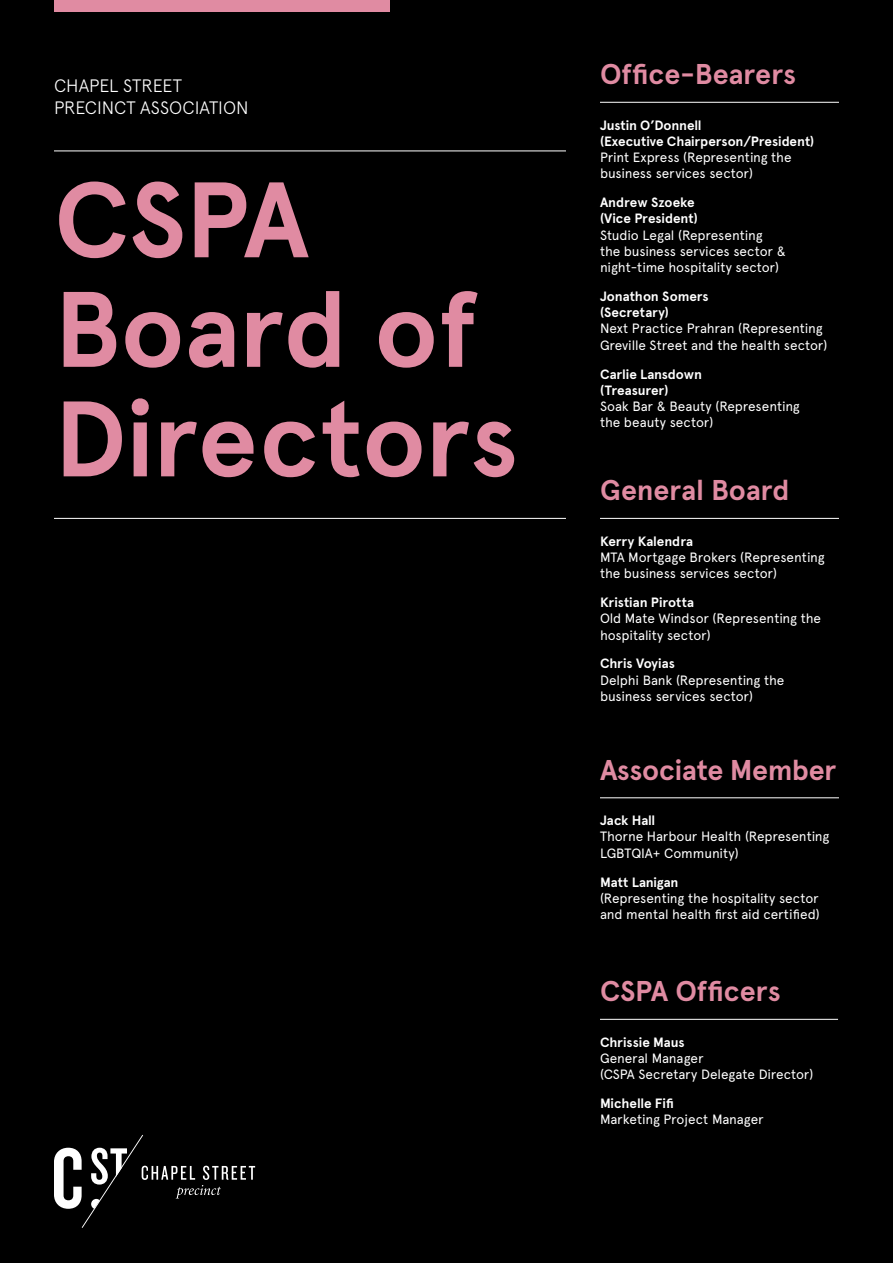
<style>
.page{position:relative;width:893px;height:1263px;background:#000}
.page>*{position:absolute;margin:0;border:0;box-sizing:border-box;transform-origin:0 0}
.t1{font:700 106.95px/109.5px "Apercu";color:#e08ba2}
.t2{font:700 28.65px "Apercu";letter-spacing:-.005em;color:#e08ba2}
.t3{font:300 18px/22.5px "Apercu";letter-spacing:-.005em;color:#fff}
.t4{font:13.5px/16.2px "Apercu";letter-spacing:-.005em;color:#fff}
.t5{font:700 13.5px/16.2px "Apercu";letter-spacing:-.005em;color:#fff}
</style>
<div class="page">
<hr style="left:600px;top:102px;width:239px;height:1px;background:#fff">
<hr style="left:600px;top:518px;width:239px;height:1px;background:#fff">
<hr style="left:600px;top:797px;width:239px;height:1px;background:#fff">
<hr style="left:600px;top:1019px;width:238px;height:1px;background:#fff">
<hr style="left:54px;top:151px;width:512px;height:1px;background:#fff">
<svg style="left:54px;top:1135px;width:201px;height:93px"></svg>
<hr style="left:54px;top:518px;width:512px;height:1px;background:#fff">
<div style="left:54px;top:0;width:335px;height:12px;background:#e08ba2"></div>
<h3 class="t3" style="left:54px;top:74px;width:196px">CHAPEL STREET<br>PRECINCT ASSOCIATION</h3>
<h1 class="t1" style="left:54px;top:166px;width:466px">CSPA<br>Board of<br>Directors</h1>
<h2 class="t2" style="left:600px;top:57px;width:198px">Office-Bearers</h2>
<p class="t5" style="left:600px;top:117px;width:216px">Justin O’Donnell<br>(Executive Chairperson/President)</p>
<p class="t4" style="left:600px;top:149px;width:193px">Print Express (Representing the business services sector)</p>
<p class="t5" style="left:600px;top:194px;width:99px">Andrew Szoeke (Vice President)</p>
<p class="t4" style="left:600px;top:227px;width:187px">Studio Legal (Representing the business services sector &amp; night-time hospitality sector)</p>
<p class="t5" style="left:600px;top:288px;width:110px">Jonathon Somers (Secretary)</p>
<p class="t4" style="left:600px;top:320px;width:229px">Next Practice Prahran (Representing<br>Greville Street and the health sector)</p>
<p class="t5" style="left:600px;top:366px;width:103px">Carlie Lansdown (Treasurer)</p>
<p class="t4" style="left:600px;top:398px;width:201px">Soak Bar &amp; Beauty (Representing the beauty sector)</p>
<h2 class="t2" style="left:600px;top:473px;width:191px">General Board</h2>
<p class="t5" style="left:600px;top:533px;width:95px">Kerry Kalendra</p>
<p class="t4" style="left:600px;top:549px;width:226px">MTA Mortgage Brokers (Representing the business services sector)</p>
<p class="t5" style="left:600px;top:594px;width:96px">Kristian Pirotta</p>
<p class="t4" style="left:600px;top:610px;width:222px">Old Mate Windsor (Representing the hospitality sector)</p>
<p class="t5" style="left:600px;top:656px;width:76px">Chris Voyias</p>
<p class="t4" style="left:600px;top:672px;width:186px">Delphi Bank (Representing the business services sector)</p>
<h2 class="t2" style="left:600px;top:752px;width:238px">Associate Member</h2>
<p class="t5" style="left:600px;top:812px;width:57px">Jack Hall</p>
<p class="t4" style="left:600px;top:828px;width:231px">Thorne Harbour Health (Representing<br>LGBTQIA+ Community)</p>
<p class="t5" style="left:600px;top:874px;width:80px">Matt Lanigan</p>
<p class="t4" style="left:600px;top:890px;width:221px">(Representing the hospitality sector and mental health first aid certified)</p>
<h2 class="t2" style="left:600px;top:974px;width:182px">CSPA Officers</h2>
<p class="t5" style="left:600px;top:1034px;width:86px">Chrissie Maus</p>
<p class="t4" style="left:600px;top:1050px;width:215px">General Manager<br>(CSPA Secretary Delegate Director)</p>
<p class="t5" style="left:600px;top:1095px;width:75px">Michelle Fifi</p>
<p class="t4" style="left:600px;top:1111px;width:165px">Marketing Project Manager</p>
</div>
